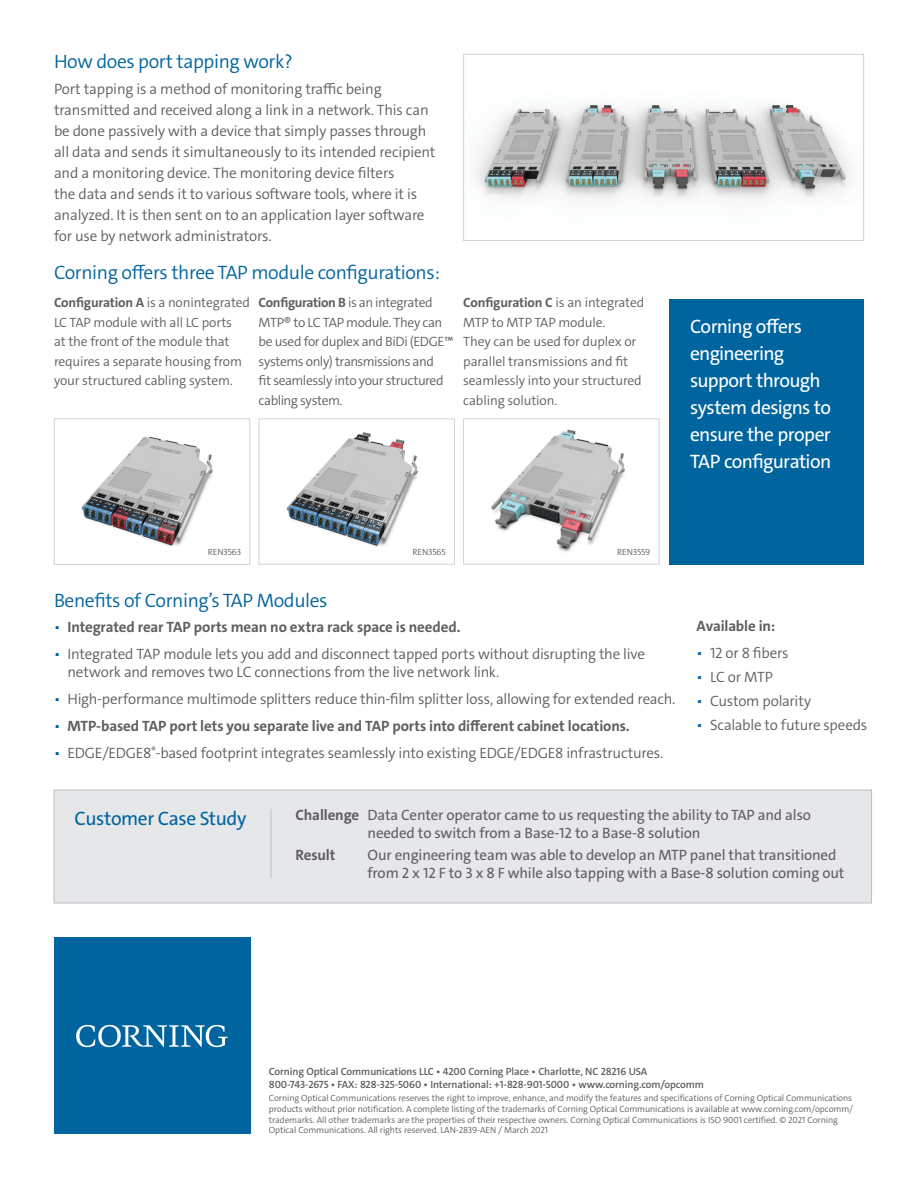
<style>
.page{position:relative;width:918px;height:1188px;background:#fff}
.page>*{position:absolute;margin:0;border:0;box-sizing:border-box;transform-origin:0 0}
.Body_Copy{font:300 19.5px "The Sans C4 s";letter-spacing:-.02em;color:#00649e}
.t1{font:19.5px/27px "The Sans C4 s";letter-spacing:-.035em;color:#fff}
.Body_Copy-2{font:19.5px "The Sans C4 s";letter-spacing:-.02em;color:#00649e}
.Body_Copy-3{font:300 15px/21px "The Sans C4 s";letter-spacing:-.01em;color:#5f5f62}
.t2{font:15px/18px "The Sans C4 s";letter-spacing:-.01em;color:#5f5f62}
.Body_Copy-4{font:700 15px "The Sans C4 s";letter-spacing:-.01em;color:#5f5f62}
.Body_Copy-5{font:300 13.5px/19.5px "The Sans C4 s";letter-spacing:-.01em;color:#5f5f62}
.Body_Copy-6{font:300 13.5px/19.5px "The Sans C4 s";letter-spacing:-.03em;color:#5f5f62}
.t3{font:600 10.5px "The Sans C4 s";letter-spacing:-.01em;color:#5f5f62}
.Body_Copy-7{font:300 9px/10.8px "The Sans C4 s";letter-spacing:-.01em;color:#5f5f62}
.s1{font-weight:700}
.s2{font-weight:300;color:#00649e}
.s3{color:#00649e}
</style>
<div class="page">
<div style="left:54px;top:938px;width:196px;height:196px;background:#00649e"></div>
<svg style="left:76px;top:1025px;width:152px;height:22px"></svg>
<div style="left:669px;top:299px;width:195px;height:266px;background:#00649e"></div>
<div style="left:54px;top:790px;width:818px;height:113px;background:#e6e7e9;border:1px solid #bcbdc0"></div>
<img style="left:286px;top:432px;width:132px;height:115px">
<div style="left:259px;top:418px;width:196px;height:147px;border:1px solid #d1d2d4"></div>
<img style="left:491px;top:429px;width:134px;height:123px">
<div style="left:463px;top:418px;width:196px;height:147px;border:1px solid #d1d2d4"></div>
<img style="left:81px;top:437px;width:132px;height:109px">
<div style="left:54px;top:418px;width:196px;height:147px;border:1px solid #d1d2d4"></div>
<img style="left:476px;top:104px;width:376px;height:97px">
<div style="left:463px;top:54px;width:401px;height:187px;border:1px solid #d1d2d4"></div>
<hr style="left:271px;top:809px;width:1px;height:69px;background:#bcbdc0">
<p class="Body_Copy" style="left:54px;top:49px;width:240px">How does port tapping work?</p>
<p class="Body_Copy-3" style="left:54px;top:78px;width:383px">Port tapping is a method of monitoring traffic being transmitted and received along a link in a network. This can be done passively with a device that simply passes through all data and sends it simultaneously to its intended recipient and a monitoring device. The monitoring device filters<br>the data and sends it to various software tools, where it is analyzed. It is then sent on to an application layer software for use by network administrators.</p>
<p class="Body_Copy" style="left:54px;top:260px;width:387px">Corning offers three TAP module configurations:</p>
<p class="Body_Copy-5" style="left:54px;top:293px;width:198px"><span class="s1">Configuration A</span> is a nonintegrated<br>LC TAP module with all LC ports<br>at the front of the module that requires a separate housing from your structured cabling system.</p>
<p class="Body_Copy-6" style="left:259px;top:293px;width:196px"><span class="s1">Configuration B</span> is an integrated<br>MTP® to LC TAP module. They can be used for duplex and BiDi (EDGE™ systems only) transmissions and<br>fit seamlessly into your structured cabling system.</p>
<p class="Body_Copy-5" style="left:463px;top:293px;width:183px"><span class="s1">Configuration C</span> is an integrated<br>MTP to MTP TAP module.<br>They can be used for duplex or parallel transmissions and fit seamlessly into your structured cabling solution.</p>
<p class="t1" style="left:690px;top:313px;width:143px">Corning offers engineering support through system designs to ensure the proper<br>TAP configuration</p>
<p class="Body_Copy-7" style="left:208px;top:546px;width:35px">REN3563</p>
<p class="Body_Copy-7" style="left:413px;top:546px;width:35px">REN3565</p>
<p class="Body_Copy-7" style="left:617px;top:546px;width:35px">REN3559</p>
<p class="Body_Copy" style="left:54px;top:588px;width:275px">Benefits of Corning’s TAP Modules</p>
<p class="Body_Copy-4" style="left:54px;top:618px;width:408px"><span class="s2">•</span> Integrated rear TAP ports mean no extra rack space is needed.</p>
<p class="Body_Copy-3" style="left:68px;top:645px;width:579px;line-height:18px;text-indent:-14px"><span class="s3">•</span> Integrated TAP module lets you add and disconnect tapped ports without disrupting the live network and removes two LC connections from the live network link.</p>
<p class="Body_Copy-3" style="left:54px;top:689px;width:623px"><span class="s3">•</span> High-performance multimode splitters reduce thin-film splitter loss, allowing for extended reach.</p>
<p class="Body_Copy-4" style="left:54px;top:716px;width:577px"><span class="s2">•</span> MTP-based TAP port lets you separate live and TAP ports into different cabinet locations.</p>
<p class="Body_Copy-3" style="left:54px;top:742px;width:611px"><span class="s3">•</span> EDGE/EDGE8<sup>®</sup>-based footprint integrates seamlessly into existing EDGE/EDGE8 infrastructures.</p>
<p class="Body_Copy-4" style="left:697px;top:617px;width:80px">Available in:</p>
<p class="Body_Copy-3" style="left:697px;top:643px;width:94px"><span class="s3">•</span> 12 or 8 fibers</p>
<p class="Body_Copy-3" style="left:697px;top:667px;width:78px"><span class="s3">•</span> LC or MTP</p>
<p class="Body_Copy-3" style="left:697px;top:691px;width:116px"><span class="s3">•</span> Custom polarity</p>
<p class="Body_Copy-3" style="left:697px;top:715px;width:172px"><span class="s3">•</span> Scalable to future speeds</p>
<p class="Body_Copy-2" style="left:75px;top:805px;width:173px">Customer Case Study</p>
<p class="t2" style="left:368px;top:806px;width:445px;text-indent:-72px"><span class="s1">Challenge</span> Data Center operator came to us requesting the ability to TAP and also needed to switch from a Base-12 to a Base-8 solution</p>
<p class="Body_Copy-4" style="left:296px;top:846px;width:41px">Result</p>
<p class="t2" style="left:368px;top:846px;width:478px">Our engineering team was able to develop an MTP panel that transitioned from 2 x 12 F to 3 x 8 F while also tapping with a Base-8 solution coming out</p>
<p class="t3" style="left:269px;top:1065px;width:380px">Corning Optical Communications LLC • 4200 Corning Place • Charlotte, NC 28216 USA</p>
<p class="t3" style="left:269px;top:1077px;width:437px">800-743-2675 • FAX: 828-325-5060 • International: +1-828-901-5000 • www.corning.com/opcomm</p>
<p class="Body_Copy-7" style="left:269px;top:1093px;width:586px">Corning Optical Communications reserves the right to improve, enhance, and modify the features and specifications of Corning Optical Communications products without prior notification. A complete listing of the trademarks of Corning Optical Communications is available at www.corning.com/opcomm/ trademarks. All other trademarks are the properties of their respective owners. Corning Optical Communications is ISO 9001 certified. © 2021 Corning Optical Communications. All rights reserved. LAN-2839-AEN / March 2021</p>
</div>
